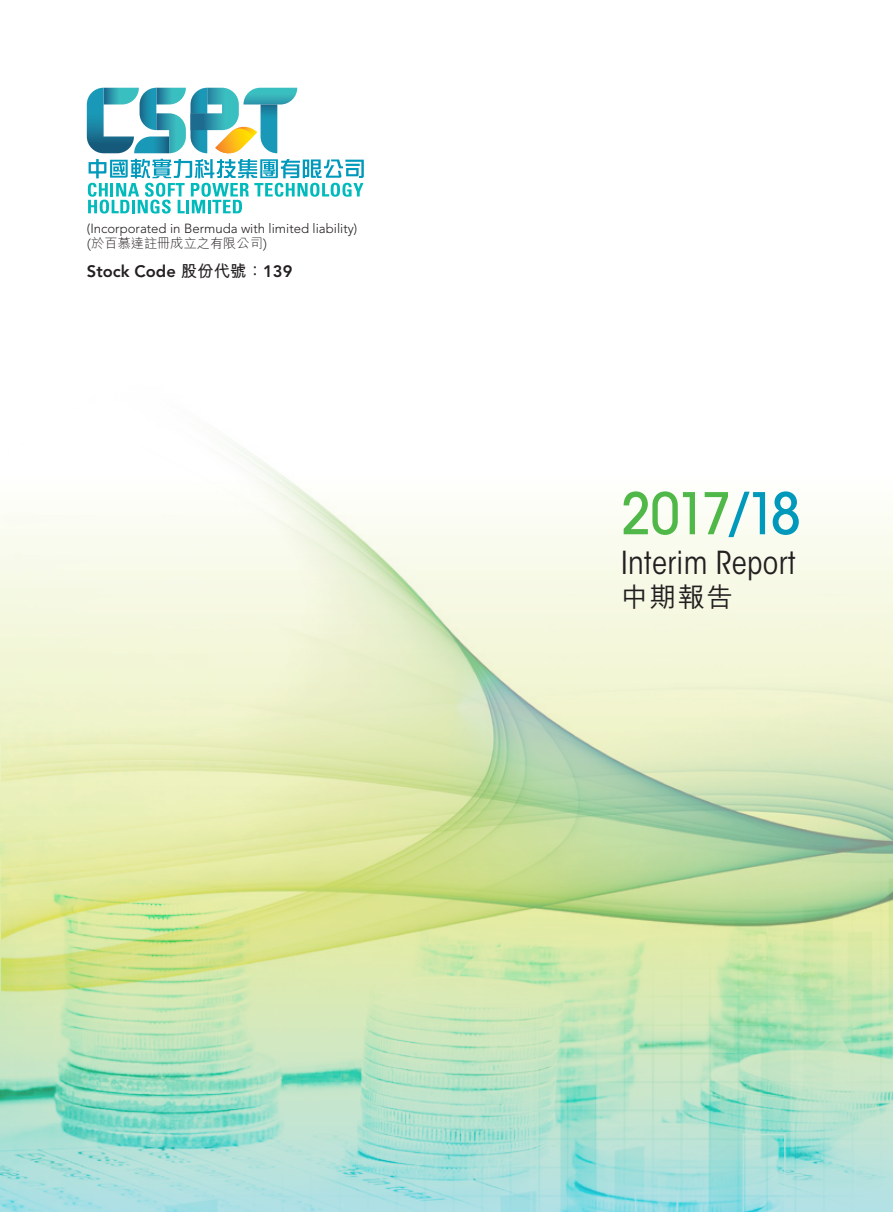
<style>
.page{position:relative;width:893px;height:1212px;background:#fff}
.page>*{position:absolute;margin:0;border:0;box-sizing:border-box;transform-origin:0 0}
.t1{font:500 condensed 57px "ITC Avant Garde Std";letter-spacing:-.085em;color:#50b848}
.t2{font:condensed 31.5px "ITC Avant Garde Std";letter-spacing:.01em;color:#231f20}
.t3{font:500 27px "M Hei HK";color:#231f20}
.t4{font:800 16.5px "Avenir LT Std";color:#231f20}
.t5{font:300 13.2px "Avenir LT Std";color:#231f20}
.t6{font:300 13.2px "M Hei HK";color:#231f20}
.s1{font-family:"M Hei HK";font-weight:700}
.s2{color:#0099bc}
</style>
<div class="page">
<img style="left:0;top:515px;width:893px;height:697px">
<svg style="left:87px;top:88px;width:277px;height:126px"></svg>
<img style="left:1px;top:436px;width:892px;height:593px">
<p class="t5" style="left:87px;top:220px;width:272px">(Incorporated in Bermuda with limited liability)</p>
<p class="t6" style="left:87px;top:237px;width:182px">(於百慕達註冊成立之有限公司)</p>
<p class="t4" style="left:87px;top:261px;width:207px">Stock Code <span class="s1">股份代號：</span>139</p>
<h1 class="t1" style="left:621px;top:479px;width:181px">2017<span class="s2">/18</span></h1>
<h2 class="t2" style="left:621px;top:544px;width:176px">Interim Report</h2>
<h3 class="t3" style="left:621px;top:578px;width:114px">中期報告</h3>
</div>
